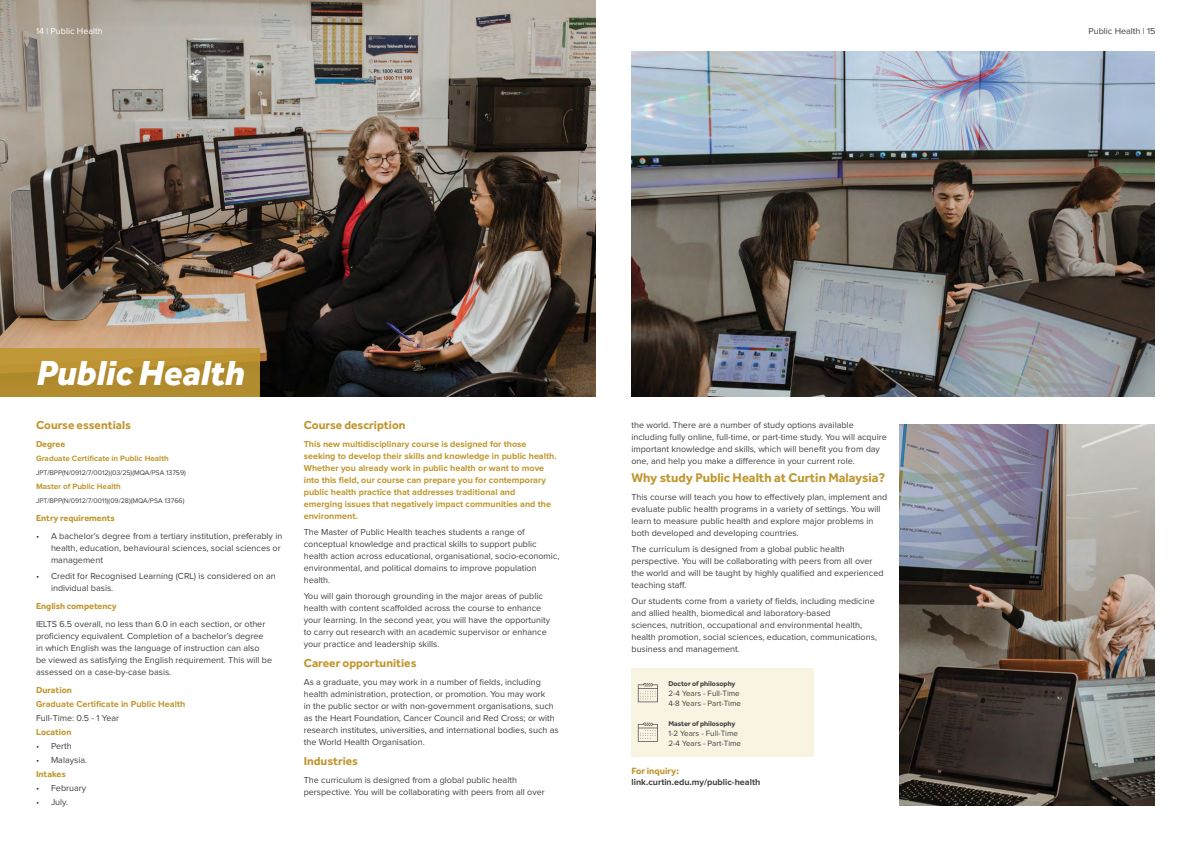
<style>
.page{position:relative;width:1191px;height:842px;background:#fff}
.page>*{position:absolute;margin:0;border:0;box-sizing:border-box;transform-origin:0 0}
.t1{font:italic 800 36px "Effra";color:#fff}
.t2{font:700 13px "Effra";color:#c0972e}
.t3{font:700 12px "Effra";color:#c0972e}
.t4{font:700 9.4px "Effra";color:#be952e}
.t5{font:9px/12px "Proxima Nova";color:#414042}
.t6{font:9px/12px "Proxima Nova";color:#434243}
.t7{font:9px/12px "Proxima Nova";color:#424142}
.t8{font:700 9px/12px "Proxima Nova";color:#c0972e}
.t9{font:700 9px "Effra";color:#c0972e}
.t10{font:700 9px "Proxima Nova";color:#424142}
.t11{font:9px "Proxima Nova";color:#fff}
.t12{font:8px/9.6px "Proxima Nova";color:#434243}
.t13{font:700 8px "Proxima Nova";color:#c0972e}
.t14{font:700 7.2px "Effra";color:#414042}
.t15{font:7px "Proxima Nova";color:#424142}
</style>
<div class="page">
<img style="left:0;top:0;width:595px;height:397px">
<div style="left:0;top:348px;width:259px;height:49px;background:linear-gradient(to right,#b89031,#b48e2f)"></div>
<img style="left:899px;top:424px;width:256px;height:382px">
<img style="left:631px;top:51px;width:524px;height:346px">
<div style="left:631px;top:668px;width:183px;height:88px;background:#f8f4e1"></div>
<svg style="left:638px;top:683px;width:20px;height:19px"></svg>
<svg style="left:638px;top:722px;width:20px;height:20px"></svg>
<p class="t11" style="left:36px;top:27px;width:68px">14 | Public Health</p>
<h1 class="t1" style="left:36px;top:350px;width:210px">Public Health</h1>
<h3 class="t3" style="left:36px;top:418px;width:96px">Course essentials</h3>
<p class="t9" style="left:36px;top:438px;width:31px">Degree</p>
<p class="t13" style="left:36px;top:455px;width:134px">Graduate Certificate in Public Health</p>
<p class="t15" style="left:36px;top:469px;width:151px">JPT/BPP(N/0912/7/0012)(03/25)(MQA/PSA 13759)</p>
<p class="t13" style="left:36px;top:483px;width:86px">Master of Public Health</p>
<p class="t15" style="left:36px;top:497px;width:150px">JPT/BPP(N/0912/7/0011)(09/28)(MQA/PSA 13766)</p>
<p class="t9" style="left:36px;top:512px;width:80px">Entry requirements</p>
<p class="t7" style="left:51px;top:530px;width:233px;text-indent:-15px">• A bachelor’s degree from a tertiary institution, preferably in health, education, behavioural sciences, social sciences or management</p>
<p class="t7" style="left:51px;top:570px;width:226px;text-indent:-15px">• Credit for Recognised Learning (CRL) is considered on an individual basis.</p>
<p class="t9" style="left:36px;top:600px;width:82px">English competency</p>
<p class="t7" style="left:36px;top:618px;width:238px">IELTS 6.5 overall, no less than 6.0 in each section, or other proficiency equivalent. Completion of a bachelor’s degree in which English was the language of instruction can also be viewed as satisfying the English requirement. This will be assessed on a case-by-case basis.</p>
<p class="t9" style="left:36px;top:684px;width:37px">Duration</p>
<p class="t8" style="left:36px;top:698px;width:151px">Graduate Certificate in Public Health</p>
<p class="t7" style="left:36px;top:712px;width:85px">Full-Time: 0.5 - 1 Year</p>
<p class="t9" style="left:36px;top:726px;width:37px">Location</p>
<p class="t5" style="left:36px;top:740px;width:37px">• Perth</p>
<p class="t5" style="left:36px;top:754px;width:53px">• Malaysia.</p>
<p class="t9" style="left:36px;top:768px;width:31px">Intakes</p>
<p class="t5" style="left:36px;top:782px;width:52px">• February</p>
<p class="t5" style="left:36px;top:796px;width:34px">• July.</p>
<h3 class="t3" style="left:304px;top:418px;width:103px">Course description</h3>
<p class="t8" style="left:304px;top:438px;width:254px">This new multidisciplinary course is designed for those seeking to develop their skills and knowledge in public health.<br>Whether you already work in public health or want to move into this field, our course can prepare you for contemporary public health practice that addresses traditional and<br>emerging issues that negatively impact communities and the environment.</p>
<p class="t6" style="left:304px;top:526px;width:257px">The Master of Public Health teaches students a range of conceptual knowledge and practical skills to support public health action across educational, organisational, socio-economic, environmental, and political domains to improve population health.</p>
<p class="t6" style="left:304px;top:590px;width:248px">You will gain thorough grounding in the major areas of public health with content scaffolded across the course to enhance your learning. In the second year, you will have the opportunity to carry out research with an academic supervisor or enhance your practice and leadership skills.</p>
<h3 class="t3" style="left:304px;top:656px;width:114px">Career opportunities</h3>
<p class="t5" style="left:304px;top:676px;width:256px">As a graduate, you may work in a number of fields, including health administration, protection, or promotion. You may work<br>in the public sector or with non-government organisations, such as the Heart Foundation, Cancer Council and Red Cross; or with research institutes, universities, and international bodies, such as the World Health Organisation.</p>
<h3 class="t3" style="left:304px;top:754px;width:56px">Industries</h3>
<p class="t5" style="left:304px;top:774px;width:243px">The curriculum is designed from a global public health perspective. You will be collaborating with peers from all over</p>
<p class="t5" style="left:631px;top:419px;width:257px">the world. There are a number of study options available including fully online, full-time, or part-time study. You will acquire important knowledge and skills, which will benefit you from day one, and help you make a difference in your current role.</p>
<h2 class="t2" style="left:631px;top:470px;width:255px">Why study Public Health at Curtin Malaysia?</h2>
<p class="t5" style="left:631px;top:491px;width:257px">This course will teach you how to effectively plan, implement and evaluate public health programs in a variety of settings. You will learn to measure public health and explore major problems in both developed and developing countries.</p>
<p class="t5" style="left:631px;top:543px;width:254px">The curriculum is designed from a global public health perspective. You will be collaborating with peers from all over the world and will be taught by highly qualified and experienced teaching staff.</p>
<p class="t5" style="left:631px;top:595px;width:247px">Our students come from a variety of fields, including medicine and allied health, biomedical and laboratory-based<br>sciences, nutrition, occupational and environmental health, health promotion, social sciences, education, communications, business and management.</p>
<p class="t14" style="left:668px;top:679px;width:69px">Doctor of philosophy</p>
<p class="t14" style="left:668px;top:719px;width:69px">Master of philosophy</p>
<p class="t12" style="left:668px;top:689px;width:74px">2-4 Years - Full-Time<br>4-8 Years - Part-Time</p>
<p class="t12" style="left:668px;top:729px;width:74px">1-2 Years - Full-Time<br>2-4 Years - Part-Time</p>
<p class="t4" style="left:631px;top:766px;width:49px">For inquiry:</p>
<p class="t10" style="left:631px;top:778px;width:130px">link.curtin.edu.my/public-health</p>
<p class="t5" style="left:1088px;top:26px;width:69px">Public Health | 15</p>
</div>
